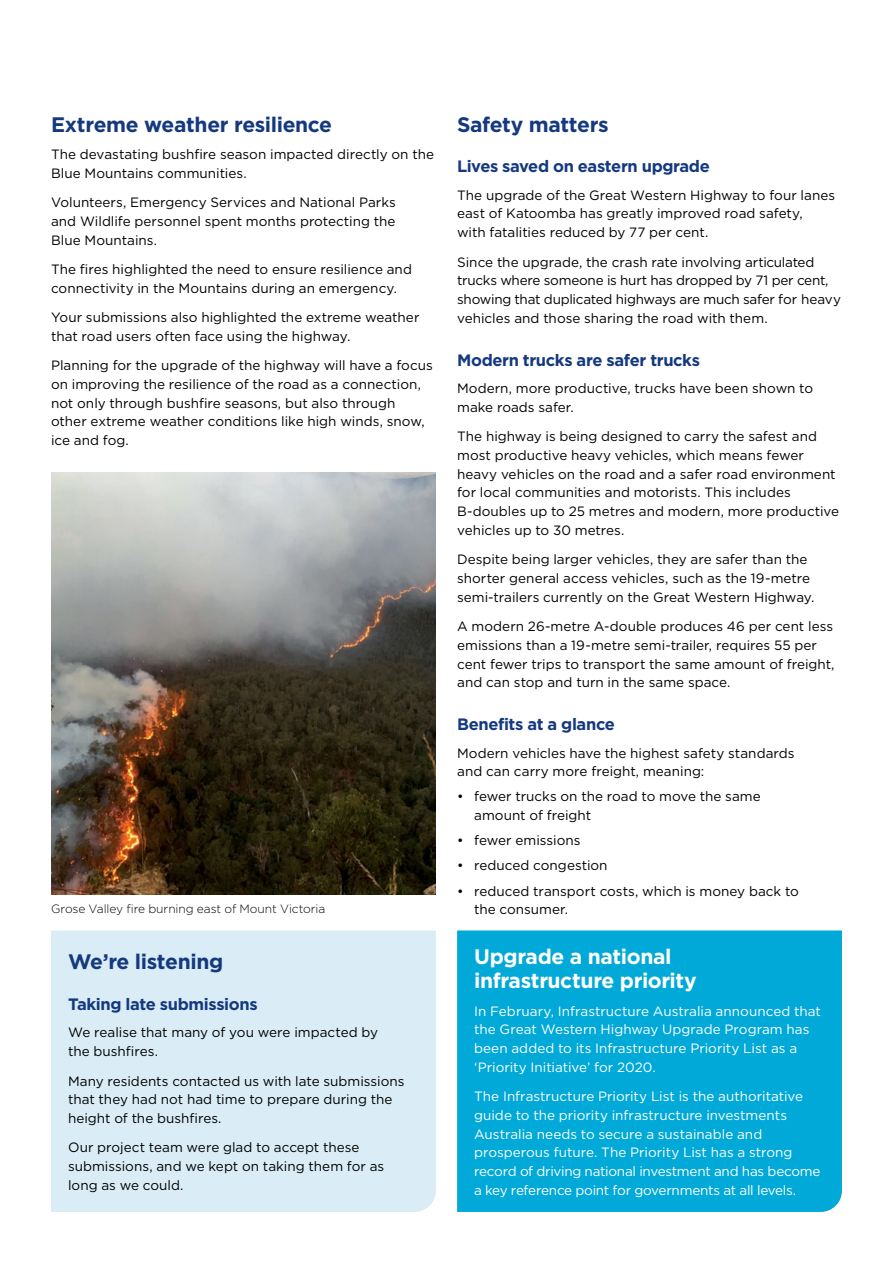
<style>
.page{position:relative;width:893px;height:1263px;background:#fff}
.page>*{position:absolute;margin:0;border:0;box-sizing:border-box;transform-origin:0 0}
._01_H2{font:700 21px "Gotham";letter-spacing:-.02em;color:#15397f}
._01_H2-2{font:700 21px/24px "Gotham";letter-spacing:-.015em;color:#fff}
._01_H3{font:700 16.5px "Gotham";letter-spacing:-.025em;color:#15397f}
._02_Body{font:13.5px/18.8px "Gotham";color:#000}
._02_Body-2{font:13.5px/18.8px "Gotham";letter-spacing:-.005em;color:#fff}
._02_Bullet_L1{font:13.5px/18.8px "Gotham";color:#000}
._02_BB4_bullet{font:13.5px/18.8px "Gotham";color:#000}
._02_Bullet_L1_last{font:13.5px/18.8px "Gotham";color:#000}
.t1{font:300 12px "Gotham";letter-spacing:-.005em;color:#000}
</style>
<div class="page">
<img style="left:51px;top:473px;width:385px;height:421px">
<div style="left:457px;top:930px;width:385px;height:282px;background:#00a9d8"></div>
<div style="left:51px;top:930px;width:385px;height:282px;background:#daedf6"></div>
<h2 class="_01_H2" style="left:51px;top:110px;width:283px">Extreme weather resilience</h2>
<p class="_02_Body" style="left:51px;top:144px;width:385px">The devastating bushfire season impacted directly on the<br>Blue Mountains communities.</p>
<p class="_02_Body" style="left:51px;top:193px;width:346px;text-align:justify">Volunteers, Emergency Services and National Parks and Wildlife personnel spent months protecting the Blue Mountains.</p>
<p class="_02_Body" style="left:51px;top:259px;width:362px">The fires highlighted the need to ensure resilience and connectivity in the Mountains during an emergency.</p>
<p class="_02_Body" style="left:51px;top:308px;width:370px">Your submissions also highlighted the extreme weather that road users often face using the highway.</p>
<p class="_02_Body" style="left:51px;top:356px;width:383px">Planning for the upgrade of the highway will have a focus on improving the resilience of the road as a connection, not only through bushfire seasons, but also through other extreme weather conditions like high winds, snow, ice and fog.</p>
<p class="t1" style="left:51px;top:901px;width:276px">Grose Valley fire burning east of Mount Victoria</p>
<h2 class="_01_H2" style="left:68px;top:948px;width:157px">We’re listening</h2>
<h3 class="_01_H3" style="left:68px;top:993px;width:191px">Taking late submissions</h3>
<p class="_02_Body" style="left:68px;top:1023px;width:312px">We realise that many of you were impacted by the bushfires.</p>
<p class="_02_Body" style="left:68px;top:1071px;width:338px">Many residents contacted us with late submissions that they had not had time to prepare during the height of the bushfires.</p>
<p class="_02_Body" style="left:68px;top:1138px;width:318px">Our project team were glad to accept these submissions, and we kept on taking them for as long as we could.</p>
<h2 class="_01_H2" style="left:457px;top:110px;width:153px">Safety matters</h2>
<h3 class="_01_H3" style="left:457px;top:156px;width:254px">Lives saved on eastern upgrade</h3>
<p class="_02_Body" style="left:457px;top:185px;width:380px">The upgrade of the Great Western Highway to four lanes east of Katoomba has greatly improved road safety,<br>with fatalities reduced by 77 per cent.</p>
<p class="_02_Body" style="left:457px;top:252px;width:385px">Since the upgrade, the crash rate involving articulated trucks where someone is hurt has dropped by 71 per cent, showing that duplicated highways are much safer for heavy vehicles and those sharing the road with them.</p>
<h3 class="_01_H3" style="left:457px;top:349px;width:244px">Modern trucks are safer trucks</h3>
<p class="_02_Body" style="left:457px;top:378px;width:358px">Modern, more productive, trucks have been shown to make roads safer.</p>
<p class="_02_Body" style="left:457px;top:427px;width:384px">The highway is being designed to carry the safest and most productive heavy vehicles, which means fewer heavy vehicles on the road and a safer road environment for local communities and motorists. This includes B-doubles up to 25 metres and modern, more productive vehicles up to 30 metres.</p>
<p class="_02_Body" style="left:457px;top:550px;width:359px">Despite being larger vehicles, they are safer than the shorter general access vehicles, such as the 19-metre semi-trailers currently on the Great Western Highway.</p>
<p class="_02_Body" style="left:457px;top:617px;width:379px">A modern 26-metre A-double produces 46 per cent less emissions than a 19-metre semi-trailer, requires 55 per cent fewer trips to transport the same amount of freight, and can stop and turn in the same space.</p>
<h3 class="_01_H3" style="left:457px;top:713px;width:159px">Benefits at a glance</h3>
<p class="_02_BB4_bullet" style="left:457px;top:743px;width:339px">Modern vehicles have the highest safety standards and can carry more freight, meaning:</p>
<p class="_02_Bullet_L1" style="left:474px;top:787px;width:288px;text-indent:-17px">• fewer trucks on the road to move the same amount of freight</p>
<p class="_02_Bullet_L1" style="left:457px;top:831px;width:125px">• fewer emissions</p>
<p class="_02_Bullet_L1" style="left:457px;top:856px;width:152px">• reduced congestion</p>
<p class="_02_Bullet_L1_last" style="left:474px;top:881px;width:326px;text-indent:-17px">• reduced transport costs, which is money back to the consumer.</p>
<h2 class="_01_H2-2" style="left:474px;top:945px;width:224px">Upgrade a national infrastructure priority</h2>
<p class="_02_Body-2" style="left:474px;top:1001px;width:348px">In February, Infrastructure Australia announced that the Great Western Highway Upgrade Program has been added to its Infrastructure Priority List as a ‘Priority Initiative’ for 2020.</p>
<p class="_02_Body-2" style="left:474px;top:1087px;width:348px">The Infrastructure Priority List is the authoritative guide to the priority infrastructure investments Australia needs to secure a sustainable and prosperous future. The Priority List has a strong record of driving national investment and has become a key reference point for governments at all levels.</p>
</div>
